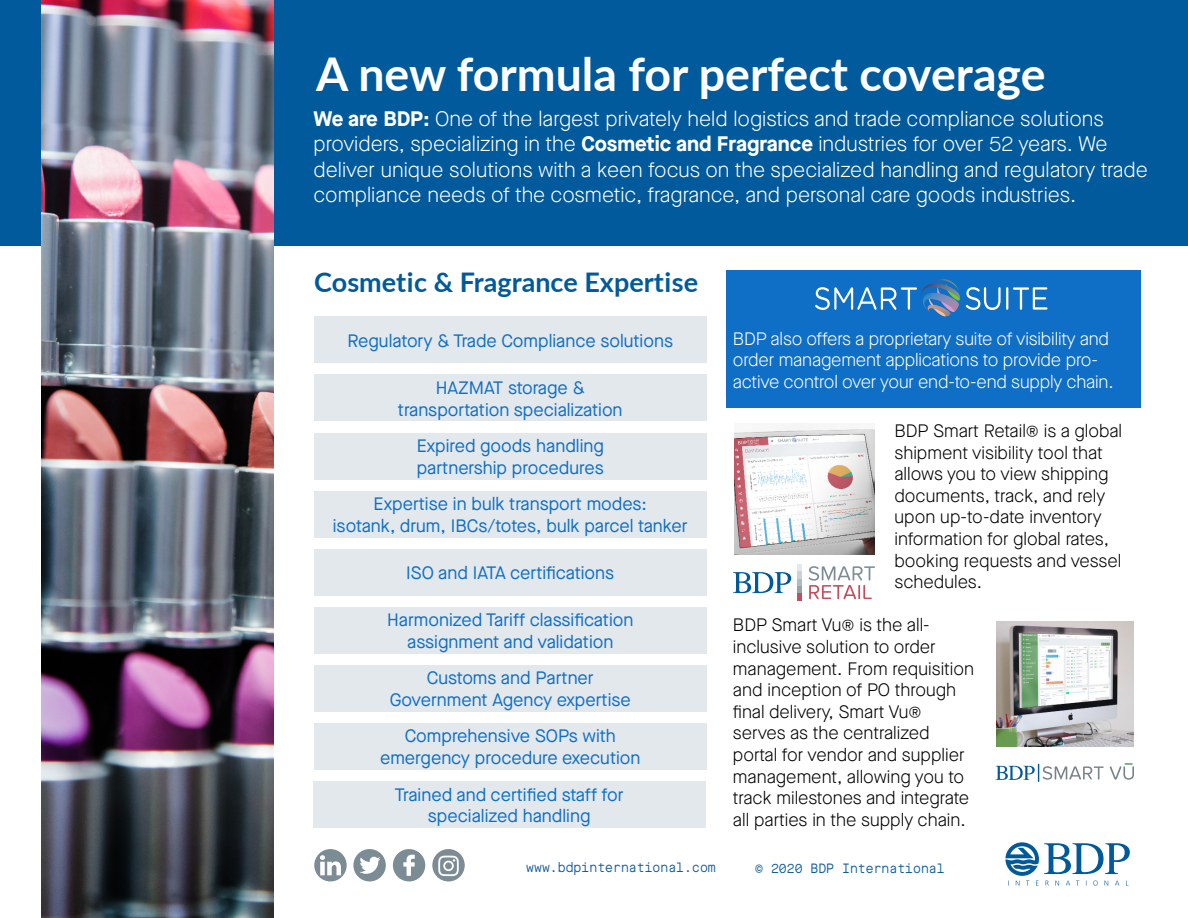
<style>
.page{position:relative;width:1188px;height:918px;background:#fff}
.page>*{position:absolute;margin:0;border:0;box-sizing:border-box;transform-origin:0 0}
.t1{font:700 46.5px "Lato";color:#fff}
.t2{font:700 27px "Lato";color:#005a9c}
.t3{font:300 21px/25.2px "Maison Neue";color:#fff}
.t4{font:300 18px/21.6px "Maison Neue";color:#000}
.t5{font:18px "Maison Neue";color:#0f6fc6}
.t6{font:300 18px/21.6px "Maison Neue";letter-spacing:-.01em;color:#fff}
.t7{font:13.5px "Maison Neue Mono";color:#105b9c;scale:.9 1}
.s1{font-weight:700}
</style>
<div class="page">
<div style="left:0;top:0;width:1188px;height:245px;background:#005a9c"></div>
<img style="left:41px;top:0;width:232px;height:918px">
<div style="left:726px;top:270px;width:415px;height:138px;background:#0f6fc6"></div>
<svg style="left:1005px;top:842px;width:125px;height:44px"></svg>
<div style="left:314px;top:849px;width:33px;height:32px;background:#7c8c95;border-radius:50%"></div>
<svg style="left:320px;top:855px;width:21px;height:20px"></svg>
<div style="left:353px;top:849px;width:33px;height:32px;background:#7c8c95;border-radius:50%"></div>
<svg style="left:360px;top:857px;width:20px;height:17px"></svg>
<div style="left:393px;top:849px;width:32px;height:32px;background:#7c8c95;border-radius:50%"></div>
<svg style="left:403px;top:855px;width:12px;height:21px"></svg>
<div style="left:432px;top:849px;width:33px;height:32px;background:#7c8c95;border-radius:50%"></div>
<svg style="left:438px;top:856px;width:21px;height:20px"></svg>
<div style="left:314px;top:316px;width:392px;height:47px;background:#e3e8ec"></div>
<div style="left:314px;top:375px;width:392px;height:46px;background:#e3e8ec"></div>
<div style="left:314px;top:433px;width:392px;height:47px;background:#e3e8ec"></div>
<div style="left:314px;top:491px;width:392px;height:47px;background:#e3e8ec"></div>
<div style="left:314px;top:549px;width:392px;height:47px;background:#e3e8ec"></div>
<div style="left:314px;top:607px;width:392px;height:47px;background:#e3e8ec"></div>
<div style="left:314px;top:665px;width:392px;height:47px;background:#e3e8ec"></div>
<div style="left:314px;top:723px;width:392px;height:47px;background:#e3e8ec"></div>
<svg style="left:966px;top:287px;width:35px;height:23px"></svg>
<hr style="left:1006px;top:287px;width:2px;height:23px;background:#fff">
<svg style="left:1013px;top:287px;width:35px;height:23px"></svg>
<svg style="left:815px;top:279px;width:145px;height:37px"></svg>
<svg style="left:996px;top:764px;width:108px;height:18px"></svg>
<svg style="left:1110px;top:763px;width:24px;height:17px"></svg>
<img style="left:997px;top:622px;width:137px;height:124px">
<svg style="left:809px;top:566px;width:66px;height:33px"></svg>
<svg style="left:733px;top:572px;width:58px;height:21px"></svg>
<svg style="left:798px;top:565px;width:4px;height:36px"></svg>
<img style="left:734px;top:424px;width:141px;height:131px">
<div style="left:313px;top:781px;width:392px;height:47px;background:#e3e8ec"></div>
<p class="t1" style="left:316px;top:40px;width:731px">A new formula for perfect coverage</p>
<p class="t3" style="left:314px;top:106px;width:836px"><span class="s1">We are BDP:</span> One of the largest privately held logistics and trade compliance solutions providers, specializing in the <span class="s1">Cosmetic and Fragrance</span> industries for over 52 years. We deliver unique solutions with a keen focus on the specialized handling and regulatory trade compliance needs of the cosmetic, fragrance, and personal care goods industries.</p>
<p class="t2" style="left:314px;top:262px;width:385px">Cosmetic &amp; Fragrance Expertise</p>
<p class="t5" style="left:348px;top:328px;width:327px">Regulatory &amp; Trade Compliance solutions</p>
<p class="t5" style="left:436px;top:376px;width:151px">HAZMAT storage &amp;</p>
<p class="t5" style="left:398px;top:397px;width:226px">transportation specialization</p>
<p class="t5" style="left:417px;top:434px;width:189px">Expired goods handling</p>
<p class="t5" style="left:417px;top:455px;width:188px">partnership procedures</p>
<p class="t5" style="left:374px;top:492px;width:275px">Expertise in bulk transport modes:</p>
<p class="t5" style="left:333px;top:513px;width:356px">isotank, drum, IBCs/totes, bulk parcel tanker</p>
<p class="t5" style="left:406px;top:561px;width:210px">ISO and IATA certifications</p>
<p class="t5" style="left:387px;top:608px;width:248px">Harmonized Tariff classification</p>
<p class="t5" style="left:407px;top:630px;width:208px">assignment and validation</p>
<p class="t5" style="left:427px;top:666px;width:169px">Customs and Partner</p>
<p class="t5" style="left:390px;top:688px;width:243px">Government Agency expertise</p>
<p class="t5" style="left:405px;top:724px;width:213px">Comprehensive SOPs with</p>
<p class="t5" style="left:380px;top:746px;width:262px">emergency procedure execution</p>
<p class="t5" style="left:395px;top:783px;width:231px">Trained and certified staff for</p>
<p class="t5" style="left:428px;top:804px;width:164px">specialized handling</p>
<p class="t6" style="left:733px;top:328px;width:382px">BDP also offers a proprietary suite of visibility and order management applications to provide pro&shy;active control over your end-to-end supply chain.</p>
<p class="t4" style="left:894px;top:420px;width:229px">BDP Smart Retail® is a global shipment visibility tool that allows you to view shipping documents, track, and rely upon up-to-date inventory information for global rates, booking requests and vessel schedules.</p>
<p class="t4" style="left:733px;top:614px;width:243px">BDP Smart Vu® is the all&shy;inclusive solution to order management. From requisition and inception of PO through final delivery, Smart Vu® serves as the centralized portal for vendor and supplier management, allowing you to track milestones and integrate</p>
<p class="t4" style="left:733px;top:809px;width:234px">all parties in the supply chain.</p>
<p class="t7" style="left:526px;top:858px;width:212px">www.bdpinternational.com</p>
<p class="t7" style="left:755px;top:859px;width:212px">© 2020 BDP International</p>
</div>
